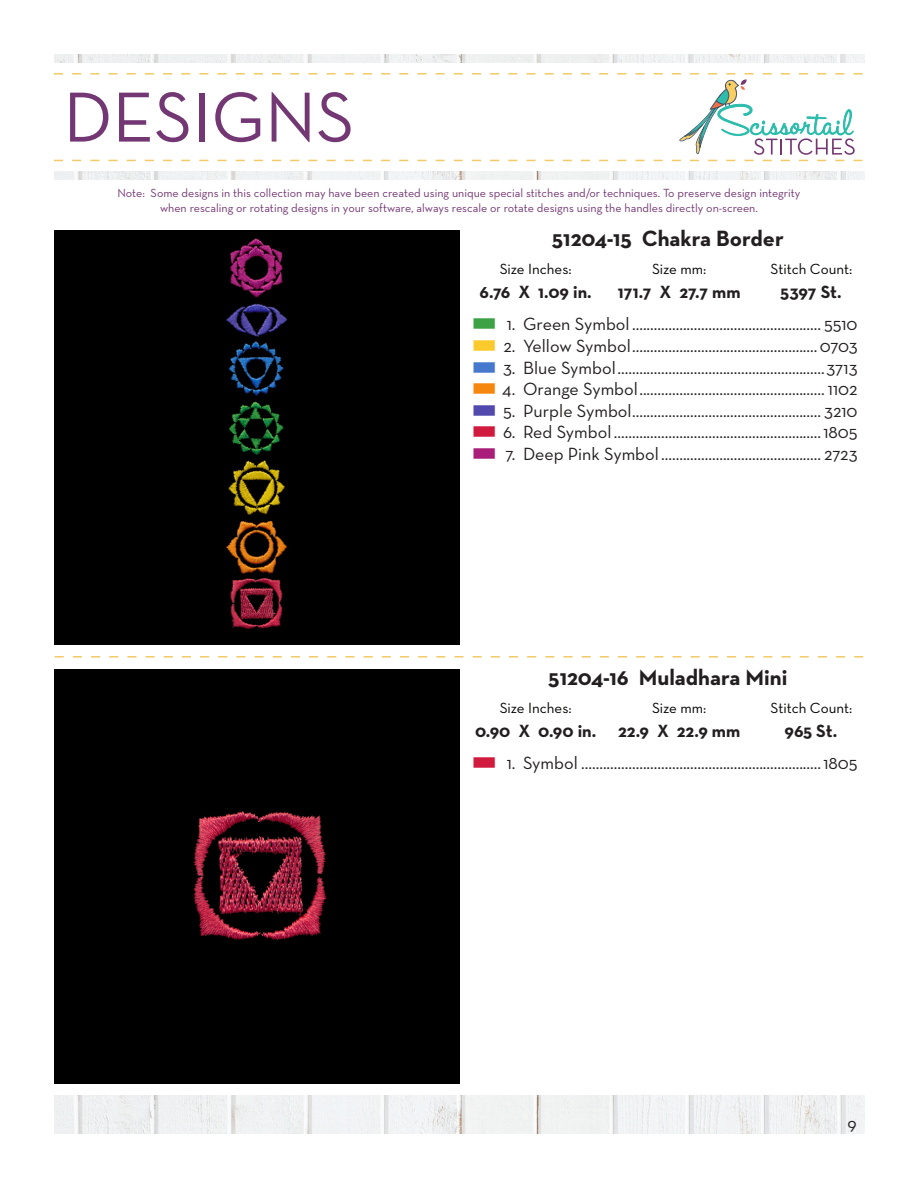
<style>
.page{position:relative;width:918px;height:1188px;background:#fff}
.page>*{position:absolute;margin:0;border:0;box-sizing:border-box;transform-origin:0 0}
.t1{font:72px "Neutra Text";color:#733873}
.t2{font:700 22.5px "Neutra Text";color:#231f20}
.t3{font:18px "Neutra Text";color:#231f20}
.t4{font:700 18px "Neutra Text";color:#231f20}
.t5{font:15px "Neutra Text";color:#040503}
.t6{font:12px/14.4px "Neutra Text";color:#733873;text-align:center}
.s1{color:#3da245}
.s2{color:#faca2d}
.s3{color:#4678cd}
.s4{color:#f5870e}
.s5{color:#5149ac}
.s6{color:#d01b3e}
.s7{color:#a91e78}
</style>
<div class="page">
<img style="left:54px;top:1096px;width:810px;height:38px">
<img style="left:54px;top:54px;width:810px;height:126px">
<div style="left:29px;top:63px;width:863px;height:108px;background:#fff"></div>
<svg style="left:54px;top:73px;width:809px;height:88px"></svg>
<svg style="left:55px;top:656px;width:808px;height:2px"></svg>
<div style="left:54px;top:230px;width:405px;height:414px;background:#000"></div>
<div style="left:54px;top:669px;width:405px;height:414px;background:#000"></div>
<h1 class="t1" style="left:63px;top:73px;width:293px">DESIGNS</h1>
<p class="t6" style="left:117px;top:186px;width:685px">Note: Some designs in this collection may have been created using unique special stitches and/or techniques. To preserve design integrity when rescaling or rotating designs in your software, always rescale or rotate designs using the handles directly on-screen.</p>
<p class="t2" style="left:552px;top:224px;width:233px">51204-15 Chakra Border</p>
<p class="t5" style="left:500px;top:260px;width:73px">Size Inches:</p>
<p class="t5" style="left:652px;top:260px;width:56px">Size mm:</p>
<p class="t5" style="left:770px;top:260px;width:83px">Stitch Count:</p>
<p class="t4" style="left:480px;top:280px;width:114px">6.76 X 1.09 in.</p>
<p class="t4" style="left:618px;top:280px;width:124px">171.7 X 27.7 mm</p>
<p class="t4" style="left:780px;top:280px;width:63px">5397 St.</p>
<p class="t3" style="left:472px;top:313px;width:387px"><span class="s1">■</span> 1. Green Symbol .................................................... 5510</p>
<p class="t3" style="left:472px;top:335px;width:387px"><span class="s2">■</span> 2. Yellow Symbol...................................................0703</p>
<p class="t3" style="left:472px;top:356px;width:387px"><span class="s3">■</span> 3. Blue Symbol.........................................................3713</p>
<p class="t3" style="left:472px;top:378px;width:387px"><span class="s4">■</span> 4. Orange Symbol................................................... 1102</p>
<p class="t3" style="left:472px;top:400px;width:387px"><span class="s5">■</span> 5. Purple Symbol.................................................... 3210</p>
<p class="t3" style="left:472px;top:421px;width:387px"><span class="s6">■</span> 6. Red Symbol .........................................................1805</p>
<p class="t3" style="left:472px;top:443px;width:387px"><span class="s7">■</span> 7. Deep Pink Symbol ............................................ 2723</p>
<p class="t2" style="left:548px;top:663px;width:241px">51204-16 Muladhara Mini</p>
<p class="t5" style="left:500px;top:699px;width:73px">Size Inches:</p>
<p class="t5" style="left:652px;top:699px;width:56px">Size mm:</p>
<p class="t5" style="left:770px;top:699px;width:83px">Stitch Count:</p>
<p class="t4" style="left:475px;top:719px;width:123px">0.90 X 0.90 in.</p>
<p class="t4" style="left:618px;top:719px;width:124px">22.9 X 22.9 mm</p>
<p class="t4" style="left:785px;top:719px;width:54px">965 St.</p>
<p class="t3" style="left:472px;top:752px;width:387px"><span class="s6">■</span> 1. Symbol ..................................................................1805</p>
<p class="t3" style="left:848px;top:1113px;width:11px">9</p>
</div>
